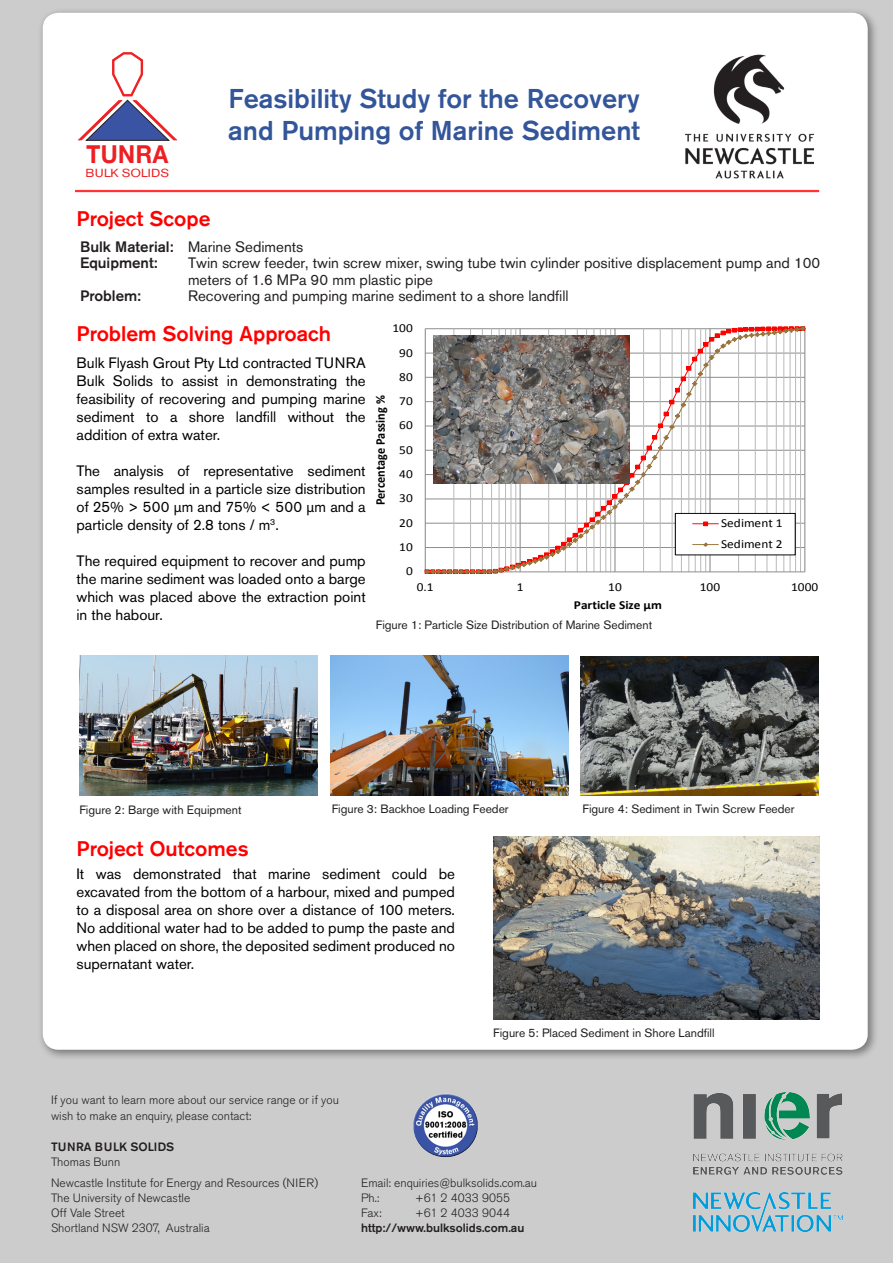
<style>
.page{position:relative;width:893px;height:1263px;background:#ccc}
.page>*{position:absolute;margin:0;border:0;box-sizing:border-box;transform-origin:0 0}
.t1{font:500 27px/32.4px "Akzidenz Grotesk Std";color:#359}
.t2{font:700 25.2px "Helvetica";letter-spacing:.025em;color:#ee1f23;scale:.93 1}
.t3{font:500 21px "Akzidenz Grotesk Std";color:#f00}
.t4{font:15px/18px "Akzidenz Grotesk Std";color:#000;text-align:justify}
.t5{font:15px/16.5px "Akzidenz Grotesk Std";color:#231f20}
.t6{font:500 15px "Akzidenz Grotesk Std";color:#231f20}
.t7{font:700 13.35px "Calibri";color:#000;scale:.92 1}
.t8{font:12.3px/20.7px "Calibri";color:#000;scale:1.09 1}
.t9{font:700 12.3px "Calibri";color:#000;scale:1.09 1}
.t10{font:300 12px/15px "Akzidenz Grotesk Std";color:#231f20}
.t11{font:12px "Akzidenz Grotesk Std";color:#231f20}
.t12{font:500 12px/14.4px "Akzidenz Grotesk Std";color:#231f20}
.t13{font:11.7px "Akzidenz Grotesk Std";color:#ee2123;scale:1.13 1}
.s1{font-weight:500}
.s2{font-weight:300}
</style>
<div class="page">
<div style="left:38px;top:8px;width:841px;height:1053px;background:#231f20;opacity:.5"></div>
<div style="left:44px;top:14px;width:823px;height:1035px;background:#fff;border-radius:15px"></div>
<img style="left:694px;top:1192px;width:148px;height:39px">
<img style="left:694px;top:1092px;width:148px;height:83px">
<hr style="left:75px;top:190px;width:744px;height:2px;background:#f33">
<svg style="left:77px;top:52px;width:101px;height:89px"></svg>
<img style="left:685px;top:54px;width:128px;height:124px">
<img style="left:79px;top:656px;width:238px;height:140px">
<img style="left:581px;top:656px;width:238px;height:139px">
<img style="left:493px;top:837px;width:326px;height:182px">
<img style="left:330px;top:655px;width:238px;height:140px">
<svg style="left:424px;top:326px;width:382px;height:248px"></svg>
<img style="left:433px;top:335px;width:196px;height:148px">
<p class="t2" style="left:86px;top:139px;width:89px">TUNRA</p>
<p class="t13" style="left:85px;top:166px;width:76px">BULK SOLIDS</p>
<p class="t3" style="left:77px;top:206px;width:136px">Project Scope</p>
<p class="t1" style="left:228px;top:82px;width:413px">Feasibility Study for the Recovery and Pumping of Marine Sediment</p>
<p class="t5" style="left:80px;top:238px;width:225px"><span class="s1">Bulk Material:</span> Marine Sediments</p>
<p class="t6" style="left:80px;top:254px;width:79px">Equipment:</p>
<p class="t5" style="left:188px;top:254px;width:634px">Twin screw feeder, twin screw mixer, swing tube twin cylinder positive displacement pump and 100 meters of 1.6 MPa 90 mm plastic pipe</p>
<p class="t6" style="left:80px;top:287px;width:62px">Problem:</p>
<p class="t5" style="left:188px;top:287px;width:382px">Recovering and pumping marine sediment to a shore landfill</p>
<p class="t3" style="left:77px;top:321px;width:256px">Problem Solving Approach</p>
<p class="t4" style="left:77px;top:353px;width:291px">Bulk Flyash Grout Pty Ltd contracted TUNRA Bulk Solids to assist in demonstrating the feasibility of recovering and pumping marine sediment to a shore landfill without the addition of extra water.</p>
<p class="t4" style="left:77px;top:461px;width:291px">The analysis of representative sediment samples resulted in a particle size distribution of 25% &gt; 500 μm and 75% &lt; 500 μm and a particle density of 2.8 tons / m<sup>3</sup>.</p>
<p class="t4" style="left:77px;top:551px;width:291px">The required equipment to recover and pump the marine sediment was loaded onto a barge which was placed above the extraction point in the habour.</p>
<p class="t8" style="left:393px;top:318px;width:20px">100</p>
<p class="t8" style="left:399px;top:342px;width:14px">90</p>
<p class="t7" style="left:372px;top:505px;width:121px;rotate:-90deg">Percentage Passing %</p>
<p class="t8" style="left:399px;top:366px;width:14px">80</p>
<p class="t8" style="left:399px;top:391px;width:14px">70</p>
<p class="t8" style="left:399px;top:415px;width:14px">60</p>
<p class="t8" style="left:399px;top:439px;width:14px">50</p>
<p class="t8" style="left:399px;top:464px;width:14px">40</p>
<p class="t8" style="left:399px;top:488px;width:14px">30</p>
<p class="t8" style="left:399px;top:512px;width:14px">20</p>
<p class="t8" style="left:399px;top:537px;width:14px">10</p>
<p class="t8" style="left:406px;top:561px;width:8px">0</p>
<p class="t8" style="left:721px;top:513px;width:58px">Sediment 1<br>Sediment 2</p>
<p class="t8" style="left:417px;top:577px;width:17px">0.1</p>
<p class="t8" style="left:517px;top:577px;width:8px">1</p>
<p class="t8" style="left:608px;top:577px;width:14px">10</p>
<p class="t8" style="left:700px;top:577px;width:20px">100</p>
<p class="t8" style="left:791px;top:577px;width:26px">1000</p>
<p class="t9" style="left:574px;top:597px;width:82px">Particle Size µm</p>
<p class="t11" style="left:376px;top:618px;width:278px">Figure 1: Particle Size Distribution of Marine Sediment</p>
<p class="t11" style="left:332px;top:802px;width:179px">Figure 3: Backhoe Loading Feeder</p>
<p class="t11" style="left:583px;top:802px;width:214px">Figure 4: Sediment in Twin Screw Feeder</p>
<p class="t11" style="left:79px;top:802px;width:164px">Figure 2: Barge with Equipment</p>
<p class="t3" style="left:77px;top:835px;width:174px">Project Outcomes</p>
<p class="t4" style="left:77px;top:865px;width:380px">It was demonstrated that marine sediment could be excavated from the bottom of a harbour, mixed and pumped to a disposal area on shore over a distance of 100 meters.<br>No additional water had to be added to pump the paste and when placed on shore, the deposited sediment produced no supernatant water.</p>
<p class="t10" style="left:51px;top:1092px;width:289px;line-height:16.2px">If you want to learn more about our service range or if you wish to make an enquiry, please contact:</p>
<p class="t12" style="left:51px;top:1140px;width:125px">TUNRA BULK SOLIDS<br><span class="s2">Thomas Bunn</span></p>
<p class="t10" style="left:51px;top:1175px;width:269px">Newcastle Institute for Energy and Resources (NIER)<br>The University of Newcastle</p>
<p class="t10" style="left:51px;top:1205px;width:160px">Off Vale Street<br>Shortland NSW 2307, Australia</p>
<p class="t11" style="left:493px;top:1026px;width:223px">Figure 5: Placed Sediment in Shore Landfill</p>
<p class="t10" style="left:361px;top:1175px;width:178px">Email: enquiries@bulksolids.com.au</p>
<p class="t10" style="left:361px;top:1190px;width:20px">Ph.:</p>
<p class="t10" style="left:415px;top:1190px;width:97px">+61 2 4033 9055</p>
<p class="t10" style="left:361px;top:1205px;width:22px">Fax:</p>
<p class="t10" style="left:415px;top:1205px;width:97px">+61 2 4033 9044</p>
<p class="t12" style="left:361px;top:1220px;width:165px">http://www.bulksolids.com.au</p>
</div>
